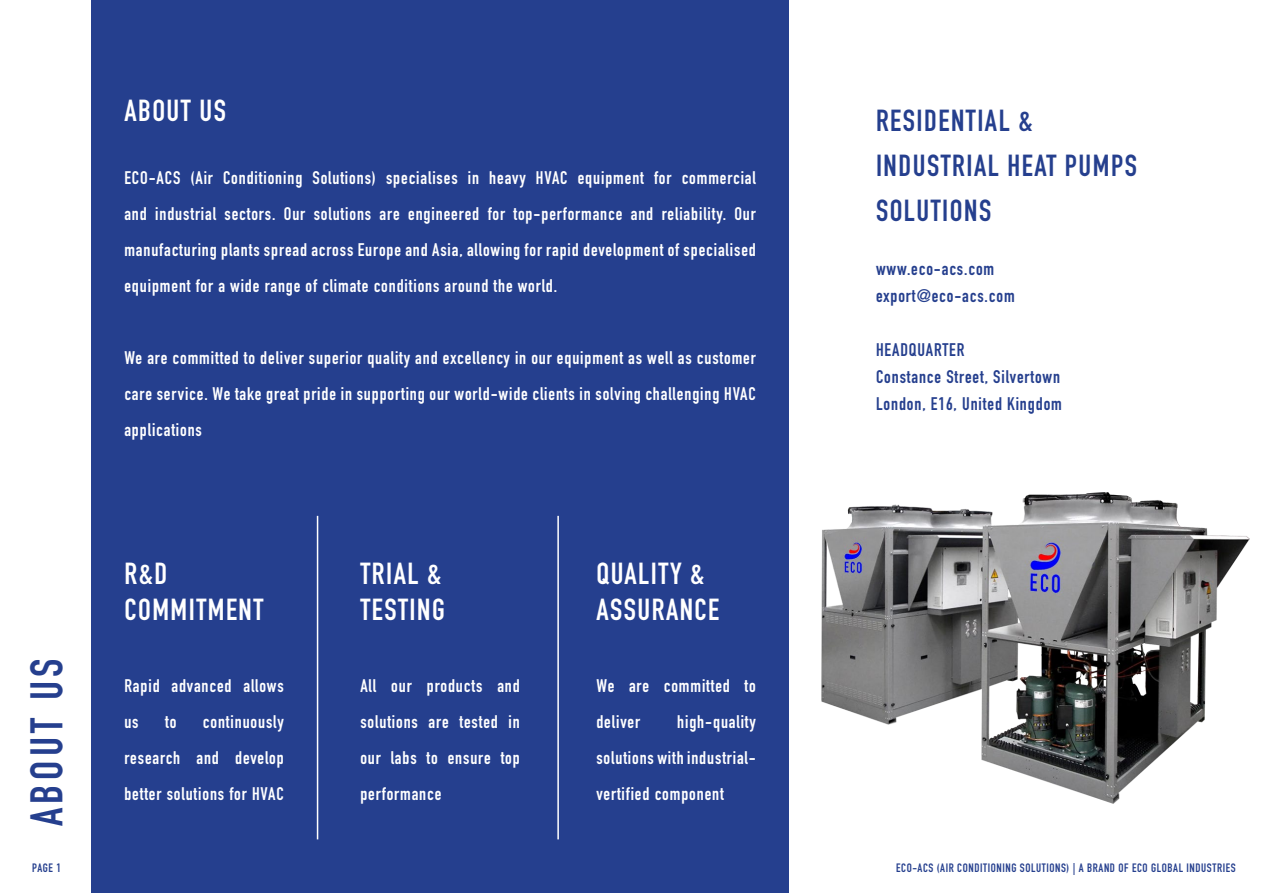
<style>
.page{position:relative;width:1263px;height:893px;background:#fff}
.page>*{position:absolute;margin:0;border:0;box-sizing:border-box;transform-origin:0 0}
.t1{font:700 45px "DIN Condensed";letter-spacing:.1em;color:#253f8e}
.t2{font:700 30px/36px "DIN Condensed";letter-spacing:.05em;color:#fff}
.t3{font:700 30px "DIN Condensed";letter-spacing:.05em;color:#253f8e}
.t4{font:700 18px/36px "DIN Condensed";letter-spacing:.05em;color:#fff;text-align:justify}
.t5{font:700 18px "DIN Condensed";letter-spacing:.05em;color:#253f8e}
.t6{font:700 12px "DIN Condensed";letter-spacing:.05em;color:#253f8e}
</style>
<div class="page">
<div style="left:91px;top:0;width:697px;height:893px;background:#253f8e"></div>
<img style="left:788px;top:468px;width:462px;height:358px">
<hr style="left:317px;top:516px;width:1px;height:323px;background:#fff">
<hr style="left:557px;top:516px;width:2px;height:323px;background:#fff">
<p class="t1" style="left:17px;top:826px;width:170px;rotate:-90deg">ABOUT US</p>
<p class="t2" style="left:124px;top:93px;width:103px">ABOUT US</p>
<p class="t4" style="left:124px;top:160px;width:633px">ECO-ACS (Air Conditioning Solutions) specialises in heavy HVAC equipment for commercial and industrial sectors. Our solutions are engineered for top-performance and reliability. Our manufacturing plants spread across Europe and Asia, allowing for rapid development of specialised equipment for a wide range of climate conditions around the world.</p>
<p class="t4" style="left:124px;top:340px;width:633px">We are committed to deliver superior quality and excellency in our equipment as well as customer care service. We take great pride in supporting our world-wide clients in solving challenging HVAC applications</p>
<p class="t2" style="left:124px;top:555px;width:140px">R&amp;D<br>COMMITMENT</p>
<p class="t4" style="left:124px;top:667px;width:161px">Rapid advanced allows us</p>
<p class="t4" style="left:124px;top:703px;width:161px;text-indent:79px">continuously research and develop better solutions for HVAC</p>
<p class="t4" style="left:165px;top:703px;width:13px">to</p>
<p class="t2" style="left:360px;top:555px;width:83px">TRIAL &amp;</p>
<p class="t2" style="left:360px;top:591px;width:86px">TESTING</p>
<p class="t4" style="left:360px;top:667px;width:161px">All our products and solutions are tested in our labs to ensure top performance</p>
<p class="t2" style="left:596px;top:555px;width:110px">QUALITY &amp;</p>
<p class="t2" style="left:596px;top:591px;width:124px">ASSURANCE</p>
<p class="t4" style="left:596px;top:667px;width:161px">We are committed to deliver</p>
<p class="t4" style="left:596px;top:703px;width:161px;text-indent:81px">high-quality solutions with industrial&shy;vertified component</p>
<p class="t3" style="left:876px;top:100px;width:158px">RESIDENTIAL &amp;</p>
<p class="t3" style="left:876px;top:145px;width:262px">INDUSTRIAL HEAT PUMPS</p>
<p class="t3" style="left:876px;top:190px;width:117px">SOLUTIONS</p>
<p class="t5" style="left:876px;top:256px;width:120px">www.eco-acs.com</p>
<p class="t5" style="left:876px;top:283px;width:140px">export@eco-acs.com</p>
<p class="t5" style="left:876px;top:337px;width:90px">HEADQUARTER</p>
<p class="t5" style="left:876px;top:364px;width:186px">Constance Street, Silvertown</p>
<p class="t5" style="left:876px;top:391px;width:187px">London, E16, United Kingdom</p>
<p class="t6" style="left:32px;top:860px;width:30px">PAGE 1</p>
<p class="t6" style="left:896px;top:859px;width:341px">ECO-ACS (AIR CONDITIONING SOLUTIONS) | A BRAND OF ECO GLOBAL INDUSTRIES</p>
</div>
